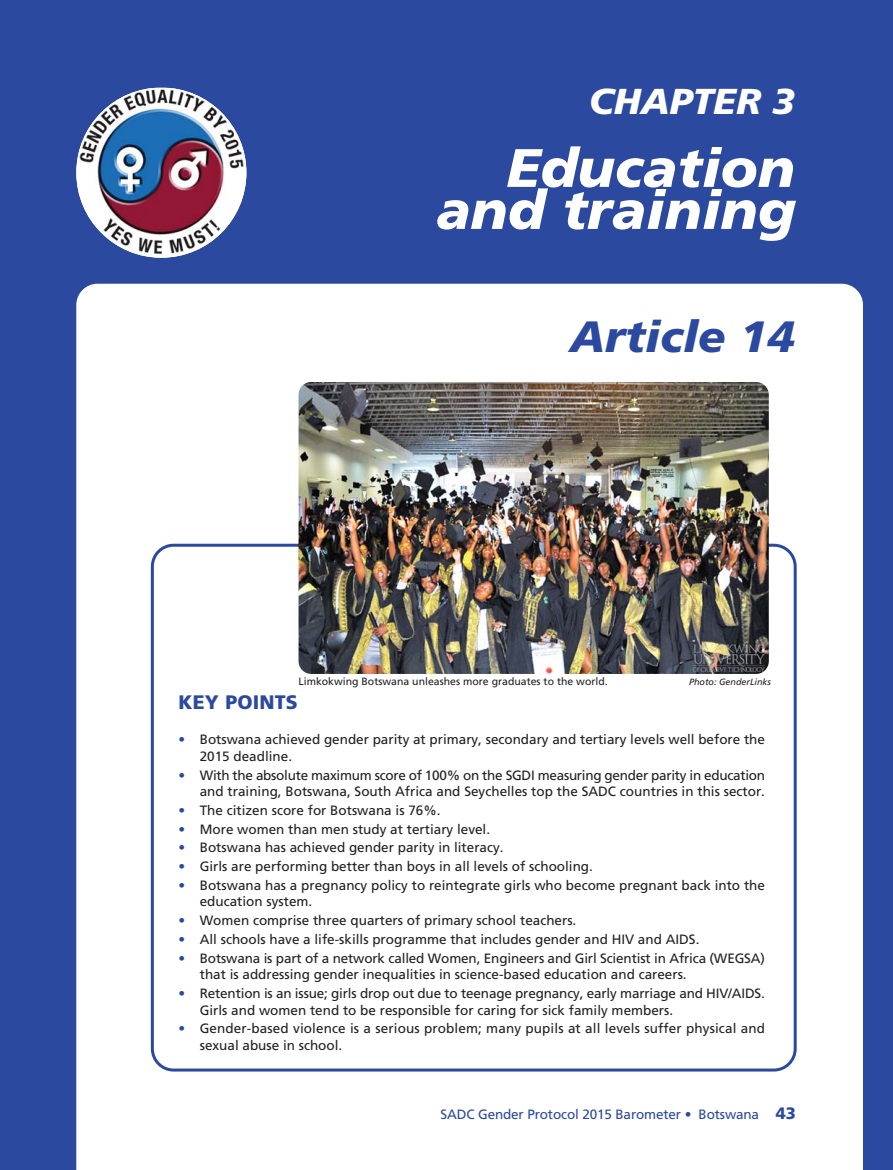
<style>
.page{position:relative;width:893px;height:1170px;background:#fff}
.page>*{position:absolute;margin:0;border:0;box-sizing:border-box;transform-origin:0 0}
.t1{font:italic 900 54px/42px "Frutiger LT Std";color:#fff;text-align:right;scale:1.04 1}
.t2{font:italic 900 43.8px "Frutiger LT Std";color:#2b499e;scale:1.04 1}
.t3{font:italic 900 36px "Frutiger LT Std";color:#fff;scale:1.04 1}
.t4{font:900 19.5px "Frutiger LT Std";letter-spacing:.01em;color:#2b499e}
.t5{font:13.5px/16.5px "Frutiger LT Std";color:#231f20}
.t6{font:13.5px "Frutiger LT Std";letter-spacing:-.01em;color:#2b499e}
.t7{font:10.5px "Frutiger LT Std";color:#231f20}
.t8{font:italic 9px "Frutiger LT Std";color:#231f20}
.s1{font-weight:900;color:#2b499e}
.s2{font-weight:900;font-size:16.5px}
</style>
<div class="page">
<div style="left:0;top:0;width:893px;height:1169px;background:#2b499e"></div>
<div style="left:76px;top:284px;width:787px;height:885px;background:#fff"></div>
<img style="left:76px;top:88px;width:170px;height:169px;border-radius:50%">
<div style="left:151px;top:543px;width:646px;height:528px;border:3px solid #2b499e;border-radius:21px"></div>
<img style="left:299px;top:382px;width:470px;height:292px;border-radius:13px">
<h3 class="t3" style="left:589px;top:86px;width:200px">CHAPTER 3</h3>
<h1 class="t1" style="left:436px;top:149px;width:346px">Education and training</h1>
<h2 class="t2" style="left:570px;top:317px;width:218px">Article 14</h2>
<p class="t7" style="left:299px;top:677px;width:311px">Limkokwing Botswana unleashes more graduates to the world.</p>
<p class="t8" style="left:689px;top:678px;width:84px">Photo: GenderLinks</p>
<h3 class="t4" style="left:178px;top:693px;width:121px">KEY POINTS</h3>
<p class="t5" style="left:200px;top:732px;width:567px;text-indent:-21px"><span class="s1">•</span> Botswana achieved gender parity at primary, secondary and tertiary levels well before the<br>2015 deadline.</p>
<p class="t5" style="left:178px;top:767px;width:588px;text-align:right"><span class="s1">•</span> With the absolute maximum score of 100% on the SGDI measuring gender parity in education and training, Botswana, South Africa and Seychelles top the SADC countries in this sector.</p>
<p class="t5" style="left:178px;top:802px;width:264px"><span class="s1">•</span> The citizen score for Botswana is 76%.</p>
<p class="t5" style="left:178px;top:821px;width:313px"><span class="s1">•</span> More women than men study at tertiary level.</p>
<p class="t5" style="left:178px;top:840px;width:327px"><span class="s1">•</span> Botswana has achieved gender parity in literacy.</p>
<p class="t5" style="left:178px;top:858px;width:416px"><span class="s1">•</span> Girls are performing better than boys in all levels of schooling.</p>
<p class="t5" style="left:200px;top:877px;width:567px;text-indent:-21px"><span class="s1">•</span> Botswana has a pregnancy policy to reintegrate girls who become pregnant back into the education system.</p>
<p class="t5" style="left:178px;top:912px;width:399px"><span class="s1">•</span> Women comprise three quarters of primary school teachers.</p>
<p class="t5" style="left:178px;top:931px;width:522px"><span class="s1">•</span> All schools have a life-skills programme that includes gender and HIV and AIDS.</p>
<p class="t5" style="left:200px;top:950px;width:567px;text-indent:-21px"><span class="s1">•</span> Botswana is part of a network called Women, Engineers and Girl Scientist in Africa (WEGSA) that is addressing gender inequalities in science-based education and careers.</p>
<p class="t5" style="left:200px;top:985px;width:567px;text-indent:-21px"><span class="s1">•</span> Retention is an issue; girls drop out due to teenage pregnancy, early marriage and HIV/AIDS.<br>Girls and women tend to be responsible for caring for sick family members.</p>
<p class="t5" style="left:200px;top:1020px;width:567px;text-indent:-21px"><span class="s1">•</span> Gender-based violence is a serious problem; many pupils at all levels suffer physical and sexual abuse in school.</p>
<p class="t6" style="left:440px;top:1108px;width:357px">SADC Gender Protocol 2015 Barometer • Botswana <span class="s2">43</span></p>
</div>
